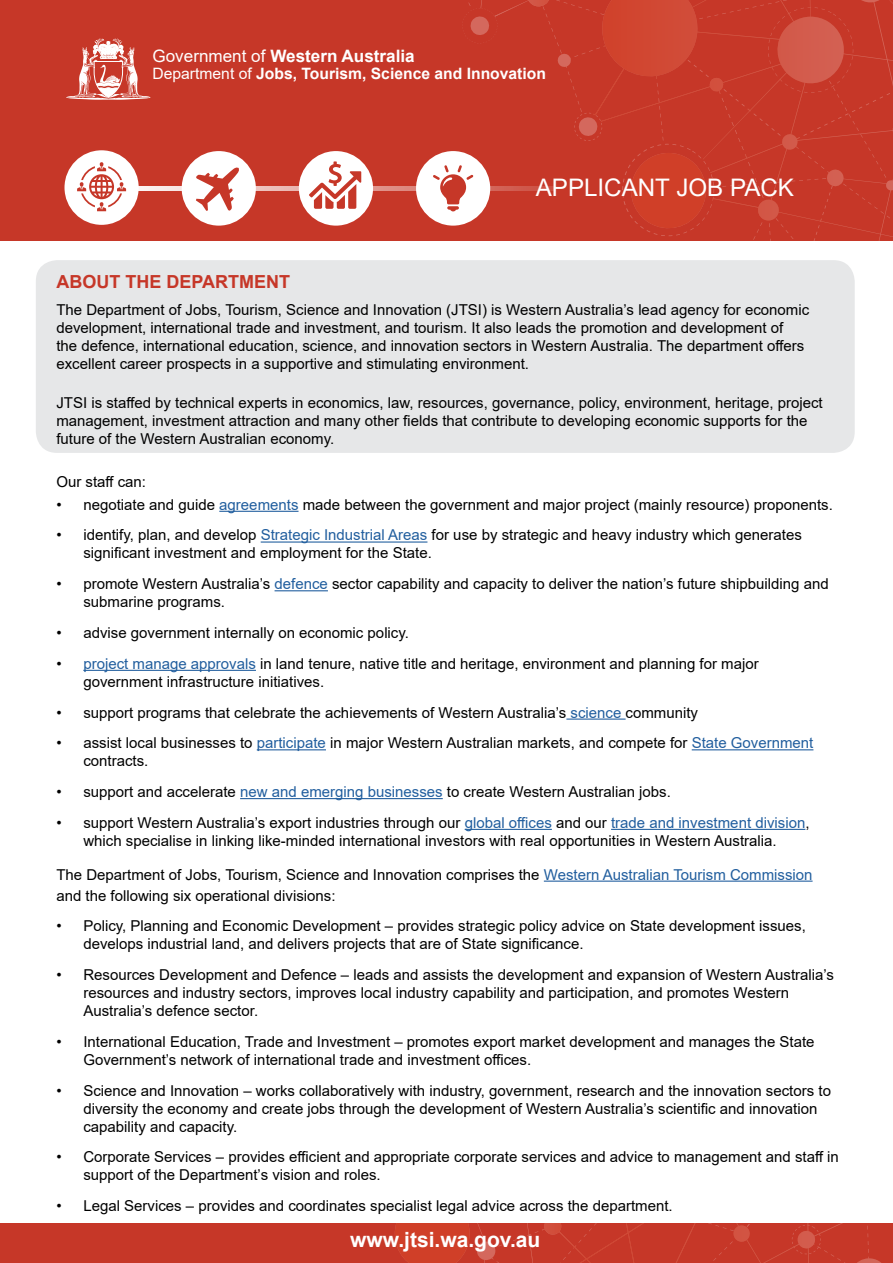
<style>
.page{position:relative;width:893px;height:1263px;background:#fff}
.page>*{position:absolute;margin:0;border:0;box-sizing:border-box;transform-origin:0 0}
.t1{font:24.15px "Arial";color:#fff}
.t2{font:700 21px "Arial";color:#fff}
.Main_Heading{font:700 18px "Arial";color:#c63728}
.t3{font:700 17.1px "Arial";color:#fff}
.t4{font:700 15.75px "Arial";color:#fff}
.Main_Text{font:15px/18px "Arial";color:#000}
.s1{font-weight:400}
.s2{color:#215e9e}
</style>
<div class="page">
<div style="left:0;top:1223px;width:893px;height:40px;background:#c63728"></div>
<svg style="left:867px;top:1226px;width:2px;height:27px"></svg>
<svg style="left:395px;top:1223px;width:450px;height:40px"></svg>
<div style="left:36px;top:260px;width:819px;height:193px;background:#e6e7e8;border-radius:21px"></div>
<hr style="left:219px;top:511px;width:80px;height:1px;background:#215e9e">
<hr style="left:261px;top:541px;width:166px;height:2px;background:#215e9e">
<hr style="left:275px;top:590px;width:53px;height:1px;background:#215e9e">
<hr style="left:83px;top:670px;width:173px;height:1px;background:#215e9e">
<hr style="left:566px;top:718px;width:60px;height:2px;background:#215e9e">
<hr style="left:257px;top:749px;width:69px;height:1px;background:#215e9e">
<hr style="left:692px;top:749px;width:121px;height:1px;background:#215e9e">
<hr style="left:240px;top:798px;width:203px;height:1px;background:#215e9e">
<hr style="left:465px;top:829px;width:87px;height:1px;background:#215e9e">
<hr style="left:611px;top:829px;width:194px;height:1px;background:#215e9e">
<hr style="left:544px;top:880px;width:269px;height:2px;background:#215e9e">
<div style="left:0;top:0;width:893px;height:240px;background:#c63728"></div>
<svg style="left:498px;top:0;width:124px;height:121px"></svg>
<svg style="left:466px;top:0;width:32px;height:35px"></svg>
<svg style="left:543px;top:0;width:61px;height:141px"></svg>
<svg style="left:622px;top:0;width:271px;height:240px"></svg>
<svg style="left:66px;top:38px;width:84px;height:62px"></svg>
<svg style="left:139px;top:187px;width:416px;height:3px"></svg>
<div style="left:65px;top:150px;width:74px;height:75px;background:#fff;border-radius:50%"></div>
<svg style="left:77px;top:162px;width:49px;height:49px"></svg>
<div style="left:182px;top:151px;width:74px;height:75px;background:#fff;border-radius:50%"></div>
<svg style="left:196px;top:167px;width:43px;height:44px"></svg>
<div style="left:416px;top:151px;width:74px;height:75px;background:#fff;border-radius:50%"></div>
<svg style="left:433px;top:165px;width:40px;height:46px"></svg>
<div style="left:299px;top:151px;width:74px;height:75px;background:#fff;border-radius:50%"></div>
<svg style="left:309px;top:161px;width:52px;height:48px"></svg>
<p class="t3" style="left:152px;top:44px;width:264px"><span class="s1">Government of</span> Western Australia</p>
<p class="t4" style="left:152px;top:63px;width:395px"><span class="s1">Department of</span> Jobs, Tourism, Science and Innovation</p>
<p class="t1" style="left:536px;top:171px;width:260px">APPLICANT JOB PACK</p>
<p class="Main_Heading" style="left:56px;top:269px;width:235px">ABOUT THE DEPARTMENT</p>
<p class="Main_Text" style="left:56px;top:300px;width:754px">The Department of Jobs, Tourism, Science and Innovation (JTSI) is Western Australia’s lead agency for economic development, international trade and investment, and tourism. It also leads the promotion and development of<br>the defence, international education, science, and innovation sectors in Western Australia. The department offers excellent career prospects in a supportive and stimulating environment.</p>
<p class="Main_Text" style="left:56px;top:394px;width:768px">JTSI is staffed by technical experts in economics, law, resources, governance, policy, environment, heritage, project management, investment attraction and many other fields that contribute to developing economic supports for the future of the Western Australian economy.</p>
<p class="Main_Text" style="left:56px;top:473px;width:91px">Our staff can:</p>
<p class="Main_Text" style="left:56px;top:495px;width:778px">• negotiate and guide <span class="s2">agreements</span> made between the government and major project (mainly resource) proponents.</p>
<p class="Main_Text" style="left:83px;top:526px;width:720px;text-indent:-27px">• identify, plan, and develop <span class="s2">Strategic Industrial Areas</span> for use by strategic and heavy industry which generates significant investment and employment for the State.</p>
<p class="Main_Text" style="left:83px;top:575px;width:747px;text-indent:-27px">• promote Western Australia’s <span class="s2">defence</span> sector capability and capacity to deliver the nation’s future shipbuilding and submarine programs.</p>
<p class="Main_Text" style="left:56px;top:624px;width:354px">• advise government internally on economic policy.</p>
<p class="Main_Text" style="left:83px;top:654px;width:677px;text-indent:-27px">• <span class="s2">project manage approvals</span> in land tenure, native title and heritage, environment and planning for major government infrastructure initiatives.</p>
<p class="Main_Text" style="left:56px;top:703px;width:643px">• support programs that celebrate the achievements of Western Australia’s <span class="s2">science</span> community</p>
<p class="Main_Text" style="left:83px;top:734px;width:732px;text-indent:-27px">• assist local businesses to <span class="s2">participate</span> in major Western Australian markets, and compete for <span class="s2">State Government </span>contracts.</p>
<p class="Main_Text" style="left:56px;top:783px;width:616px">• support and accelerate <span class="s2">new and emerging businesses</span> to create Western Australian jobs.</p>
<p class="Main_Text" style="left:56px;top:813px;width:755px;text-align:center">• support Western Australia’s export industries through our <span class="s2">global offices</span> and our <span class="s2">trade and investment division</span>, which specialise in linking like-minded international investors with real opportunities in Western Australia.</p>
<p class="Main_Text" style="left:56px;top:864px;width:758px;line-height:21px">The Department of Jobs, Tourism, Science and Innovation comprises the <span class="s2">Western Australian Tourism Commission </span>and the following six operational divisions:</p>
<p class="Main_Text" style="left:83px;top:917px;width:724px;text-indent:-27px">• Policy, Planning and Economic Development – provides strategic policy advice on State development issues, develops industrial land, and delivers projects that are of State significance.</p>
<p class="Main_Text" style="left:83px;top:966px;width:752px;text-indent:-27px">• Resources Development and Defence – leads and assists the development and expansion of Western Australia’s resources and industry sectors, improves local industry capability and participation, and promotes Western<br>Australia’s defence sector.</p>
<p class="Main_Text" style="left:83px;top:1032px;width:733px;text-indent:-27px">• International Education, Trade and Investment – promotes export market development and manages the State<br>Government’s network of international trade and investment offices.</p>
<p class="Main_Text" style="left:83px;top:1081px;width:749px;text-indent:-27px">• Science and Innovation – works collaboratively with industry, government, research and the innovation sectors to diversity the economy and create jobs through the development of Western Australia’s scientific and innovation capability and capacity.</p>
<p class="Main_Text" style="left:83px;top:1148px;width:757px;text-indent:-27px">• Corporate Services – provides efficient and appropriate corporate services and advice to management and staff in support of the Department’s vision and roles.</p>
<p class="Main_Text" style="left:56px;top:1197px;width:618px">• Legal Services – provides and coordinates specialist legal advice across the department.</p>
<h2 class="t2" style="left:350px;top:1225px;width:192px">www.jtsi.wa.gov.au</h2>
</div>
